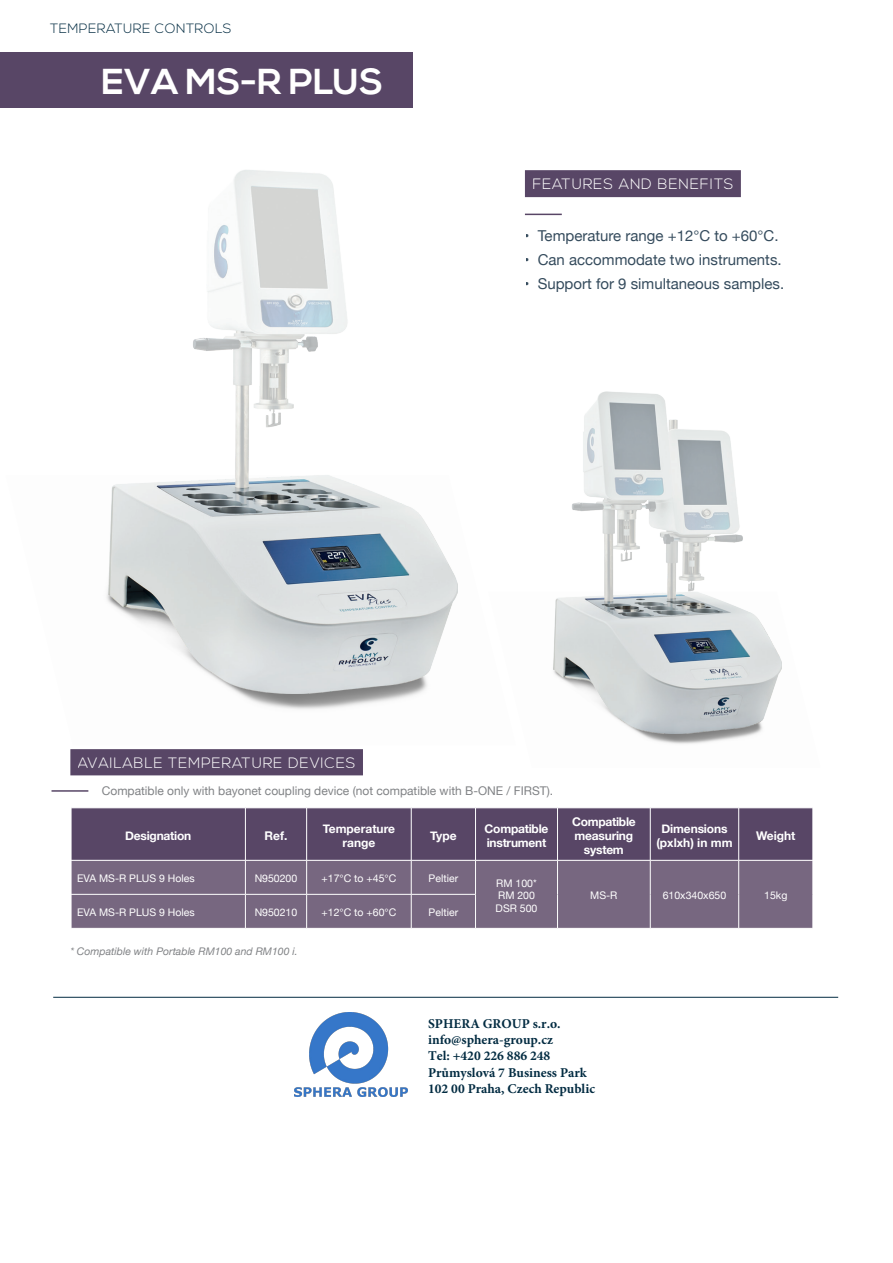
<style>
.page{position:relative;width:893px;height:1263px;background:#fff}
.page>*{position:absolute;margin:0;border:0;box-sizing:border-box;transform-origin:0 0}
.t1{font:700 36px "Nexa";color:#fff}
.t2{font:15px "Helvetica Neue";color:#021e34}
.t3{font:300 15px "Nexa";letter-spacing:.05em;color:#fff}
.t4{font:700 13.5px/16px "Minion Pro";color:#032c42}
.t5{font:300 13.5px "Nexa";letter-spacing:.03em;color:#032c42}
.t6{font:700 12px/14.4px "Helvetica Neue";letter-spacing:-.02em;color:#fff;text-align:center}
.t7{font:12px "Helvetica Neue";color:#808285}
.t8{font:700 12px/14.4px "Helvetica Neue";color:#fff;text-align:center}
.t9{font:10.5px "Helvetica Neue";color:#fff}
.t10{font:italic 10.5px "Helvetica Neue";color:#808285}
</style>
<div class="page">
<hr style="left:53px;top:997px;width:785px;height:1px;background:#032c42">
<hr style="left:525px;top:214px;width:37px;height:1px;background:#584666">
<svg style="left:70px;top:749px;width:293px;height:27px;background:#5c4b6a"></svg>
<hr style="left:52px;top:790px;width:36px;height:2px;background:#584666">
<div style="left:72px;top:808px;width:741px;height:52px;background:#584666"></div>
<div style="left:72px;top:861px;width:741px;height:67px;background:#776780"></div>
<hr style="left:245px;top:808px;width:1px;height:52px;background:#fff">
<hr style="left:306px;top:808px;width:1px;height:52px;background:#fff">
<hr style="left:411px;top:808px;width:1px;height:52px;background:#fff">
<hr style="left:475px;top:808px;width:1px;height:52px;background:#fff">
<hr style="left:557px;top:808px;width:1px;height:52px;background:#fff">
<hr style="left:650px;top:808px;width:1px;height:52px;background:#fff">
<hr style="left:738px;top:808px;width:1px;height:52px;background:#fff">
<hr style="left:245px;top:860px;width:1px;height:34px;background:#fff">
<hr style="left:306px;top:860px;width:1px;height:34px;background:#fff">
<hr style="left:411px;top:860px;width:1px;height:34px;background:#fff">
<hr style="left:475px;top:860px;width:1px;height:34px;background:#fff">
<hr style="left:557px;top:860px;width:1px;height:34px;background:#fff">
<hr style="left:650px;top:860px;width:1px;height:34px;background:#fff">
<hr style="left:738px;top:860px;width:1px;height:34px;background:#fff">
<hr style="left:71px;top:894px;width:174px;height:1px;background:#fff">
<hr style="left:245px;top:894px;width:62px;height:1px;background:#fff">
<hr style="left:245px;top:894px;width:1px;height:34px;background:#fff">
<hr style="left:307px;top:894px;width:104px;height:1px;background:#fff">
<hr style="left:306px;top:894px;width:1px;height:34px;background:#fff">
<hr style="left:411px;top:894px;width:65px;height:1px;background:#fff">
<hr style="left:411px;top:894px;width:1px;height:34px;background:#fff">
<hr style="left:475px;top:894px;width:1px;height:34px;background:#fff">
<hr style="left:557px;top:894px;width:1px;height:34px;background:#fff">
<hr style="left:650px;top:894px;width:1px;height:34px;background:#fff">
<hr style="left:738px;top:894px;width:1px;height:34px;background:#fff">
<svg style="left:524px;top:170px;width:217px;height:28px;background:#5e4d6c"></svg>
<img style="left:106px;top:582px;width:352px;height:128px">
<img style="left:639px;top:660px;width:143px;height:84px">
<img style="left:108px;top:170px;width:349px;height:523px">
<img style="left:553px;top:392px;width:228px;height:341px">
<div style="left:0;top:52px;width:413px;height:56px;background:#584666"></div>
<img style="left:295px;top:1012px;width:112px;height:84px">
<p class="t5" style="left:50px;top:21px;width:183px">TEMPERATURE CONTROLS</p>
<p class="t1" style="left:101px;top:60px;width:283px">EVA MS-R PLUS</p>
<p class="t3" style="left:532px;top:175px;width:202px">FEATURES AND BENEFITS</p>
<h2 class="t2" style="left:525px;top:224px;width:255px">• Temperature range +12°C to +60°C.</h2>
<h2 class="t2" style="left:525px;top:248px;width:258px">• Can accommodate two instruments.</h2>
<h2 class="t2" style="left:525px;top:272px;width:261px">• Support for 9 simultaneous samples.</h2>
<p class="t3" style="left:78px;top:754px;width:279px">AVAILABLE TEMPERATURE DEVICES</p>
<p class="t7" style="left:102px;top:782px;width:453px">Compatible only with bayonet coupling device (not compatible with B-ONE / FIRST).</p>
<p class="t6" style="left:125px;top:829px;width:68px">Designation</p>
<p class="t6" style="left:265px;top:829px;width:24px">Ref.</p>
<p class="t8" style="left:323px;top:821px;width:74px">Temperature range</p>
<p class="t6" style="left:430px;top:829px;width:28px">Type</p>
<p class="t6" style="left:485px;top:821px;width:65px;text-align:left">Compatible instrument</p>
<p class="t6" style="left:572px;top:814px;width:65px">Compatible measuring system</p>
<p class="t6" style="left:656px;top:821px;width:78px">Dimensions (pxlxh) in mm</p>
<p class="t6" style="left:756px;top:829px;width:41px">Weight</p>
<p class="t9" style="left:77px;top:871px;width:119px">EVA MS-R PLUS 9 Holes</p>
<p class="t9" style="left:255px;top:871px;width:44px">N950200</p>
<p class="t9" style="left:322px;top:871px;width:76px">+17°C to +45°C</p>
<p class="t9" style="left:429px;top:871px;width:31px">Peltier</p>
<p class="t9" style="left:496px;top:875px;width:42px">RM 100*</p>
<p class="t9" style="left:498px;top:888px;width:38px">RM 200</p>
<p class="t9" style="left:496px;top:901px;width:43px">DSR 500</p>
<p class="t9" style="left:590px;top:888px;width:29px">MS-R</p>
<p class="t9" style="left:663px;top:888px;width:65px">610x340x650</p>
<p class="t9" style="left:764px;top:888px;width:25px">15kg</p>
<p class="t9" style="left:77px;top:905px;width:119px">EVA MS-R PLUS 9 Holes</p>
<p class="t9" style="left:255px;top:905px;width:44px">N950210</p>
<p class="t9" style="left:322px;top:905px;width:76px">+12°C to +60°C</p>
<p class="t9" style="left:429px;top:905px;width:31px">Peltier</p>
<p class="t10" style="left:70px;top:944px;width:229px">* Compatible with Portable RM100 and RM100 i.</p>
<p class="t4" style="left:428px;top:1016px;width:168px">SPHERA GROUP s.r.o. info@sphera-group.cz<br>Tel: +420 226 886 248<br>Průmyslová 7 Business Park<br>102 00 Praha, Czech Republic</p>
</div>
